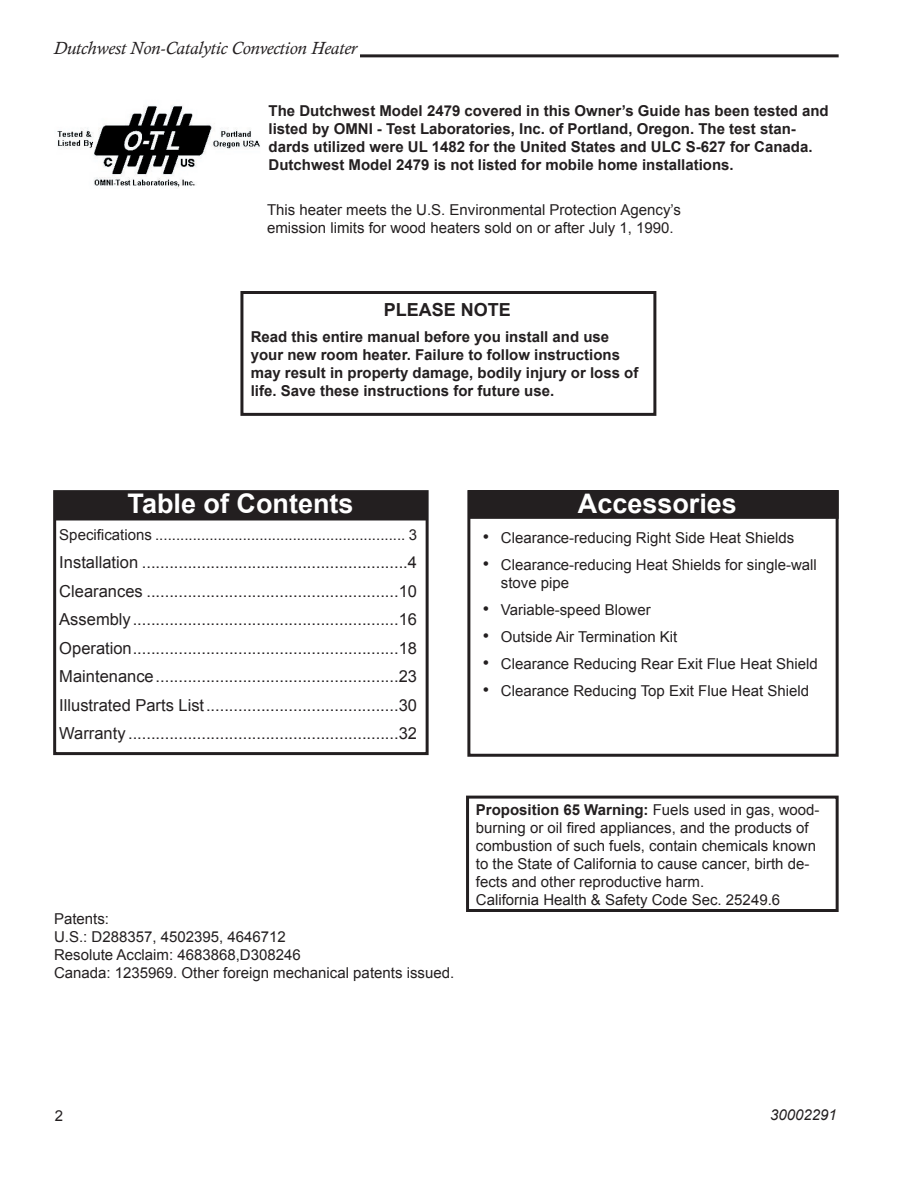
<style>
.page{position:relative;width:918px;height:1188px;background:#fff}
.page>*{position:absolute;margin:0;border:0;box-sizing:border-box;transform-origin:0 0}
.t1{font:700 27px "Arial";color:#fff}
.t2{font:italic 18px "Calisto";color:#231f20}
.t3{font:700 18px "Arial";color:#231f20}
.t4{font:16.5px/28.5px "Arial";color:#231f20;text-align:justify}
.t5{font:15px/18px "Arial";color:#231f20}
.t6{font:700 15px/18px "Arial";color:#231f20}
.t7{font:italic 15px "Arial";color:#231f20}
.s1{font-size:18px}
.s2{font-weight:700}
</style>
<div class="page">
<hr style="left:360px;top:54px;width:479px;height:3px;background:#231f20">
<div style="left:53px;top:490px;width:376px;height:265px;border:3px solid #231f20"></div>
<div style="left:469px;top:491px;width:369px;height:27px;background:#231f20"></div>
<div style="left:468px;top:490px;width:371px;height:29px;border:2px solid #231f20"></div>
<div style="left:55px;top:493px;width:370px;height:27px;background:#231f20"></div>
<div style="left:54px;top:492px;width:372px;height:28px;border:2px solid #231f20"></div>
<div style="left:466px;top:796px;width:373px;height:116px;border:3px solid #231f20"></div>
<div style="left:467px;top:490px;width:372px;height:267px;border:3px solid #231f20"></div>
<div style="left:240px;top:291px;width:416px;height:125px;border:3px solid #231f20"></div>
<img style="left:57px;top:105px;width:203px;height:83px">
<p class="t2" style="left:54px;top:38px;width:305px">Dutchwest Non-Catalytic Convection Heater</p>
<p class="t6" style="left:269px;top:101px;width:562px">The Dutchwest Model 2479 covered in this Owner’s Guide has been tested and listed by OMNI - Test Laboratories, Inc. of Portland, Oregon. The test stan&shy;dards utilized were UL 1482 for the United States and ULC S-627 for Canada.<br>Dutchwest Model 2479 is not listed for mobile home installations.</p>
<p class="t5" style="left:267px;top:201px;width:416px">This heater meets the U.S. Environmental Protection Agency’s emission limits for wood heaters sold on or after July 1, 1990.</p>
<p class="t3" style="left:384px;top:299px;width:129px">PLEASE NOTE</p>
<p class="t6" style="left:251px;top:328px;width:389px">Read this entire manual before you install and use your new room heater. Failure to follow instructions may result in property damage, bodily injury or loss of life. Save these instructions for future use.</p>
<h1 class="t1" style="left:128px;top:489px;width:228px">Table of Contents</h1>
<p class="t5" style="left:59px;top:526px;width:359px">Specifications ............................................................ 3</p>
<p class="t4" style="left:59px;top:548px;width:359px">Installation ..........................................................4<br>Clearances .......................................................10<br>Assembly ..........................................................16<br>Operation ..........................................................18<br>Maintenance .....................................................23<br>Illustrated Parts List ..........................................30<br>Warranty ...........................................................32</p>
<h1 class="t1" style="left:578px;top:488px;width:161px">Accessories</h1>
<p class="t5" style="left:483px;top:529px;width:313px"><span class="s1">•</span> Clearance-reducing Right Side Heat Shields</p>
<p class="t5" style="left:501px;top:556px;width:317px;text-indent:-18px"><span class="s1">•</span> Clearance-reducing Heat Shields for single-wall stove pipe</p>
<p class="t5" style="left:483px;top:601px;width:169px"><span class="s1">•</span> Variable-speed Blower</p>
<p class="t5" style="left:483px;top:628px;width:196px"><span class="s1">•</span> Outside Air Termination Kit</p>
<p class="t5" style="left:483px;top:655px;width:336px"><span class="s1">•</span> Clearance Reducing Rear Exit Flue Heat Shield</p>
<p class="t5" style="left:483px;top:682px;width:328px"><span class="s1">•</span> Clearance Reducing Top Exit Flue Heat Shield</p>
<p class="t5" style="left:54px;top:909px;width:402px">Patents:<br>U.S.: D288357, 4502395, 4646712<br>Resolute Acclaim: 4683868,D308246<br>Canada: 1235969. Other foreign mechanical patents issued.</p>
<p class="t5" style="left:476px;top:800px;width:345px"><span class="s2">Proposition 65 Warning:</span> Fuels used in gas, wood&shy;burning or oil fired appliances, and the products of combustion of such fuels, contain chemicals known to the State of California to cause cancer, birth de&shy;fects and other reproductive harm.<br>California Health &amp; Safety Code Sec. 25249.6</p>
<p class="t5" style="left:55px;top:1107px;width:10px">2</p>
<p class="t7" style="left:770px;top:1106px;width:68px">30002291</p>
</div>
